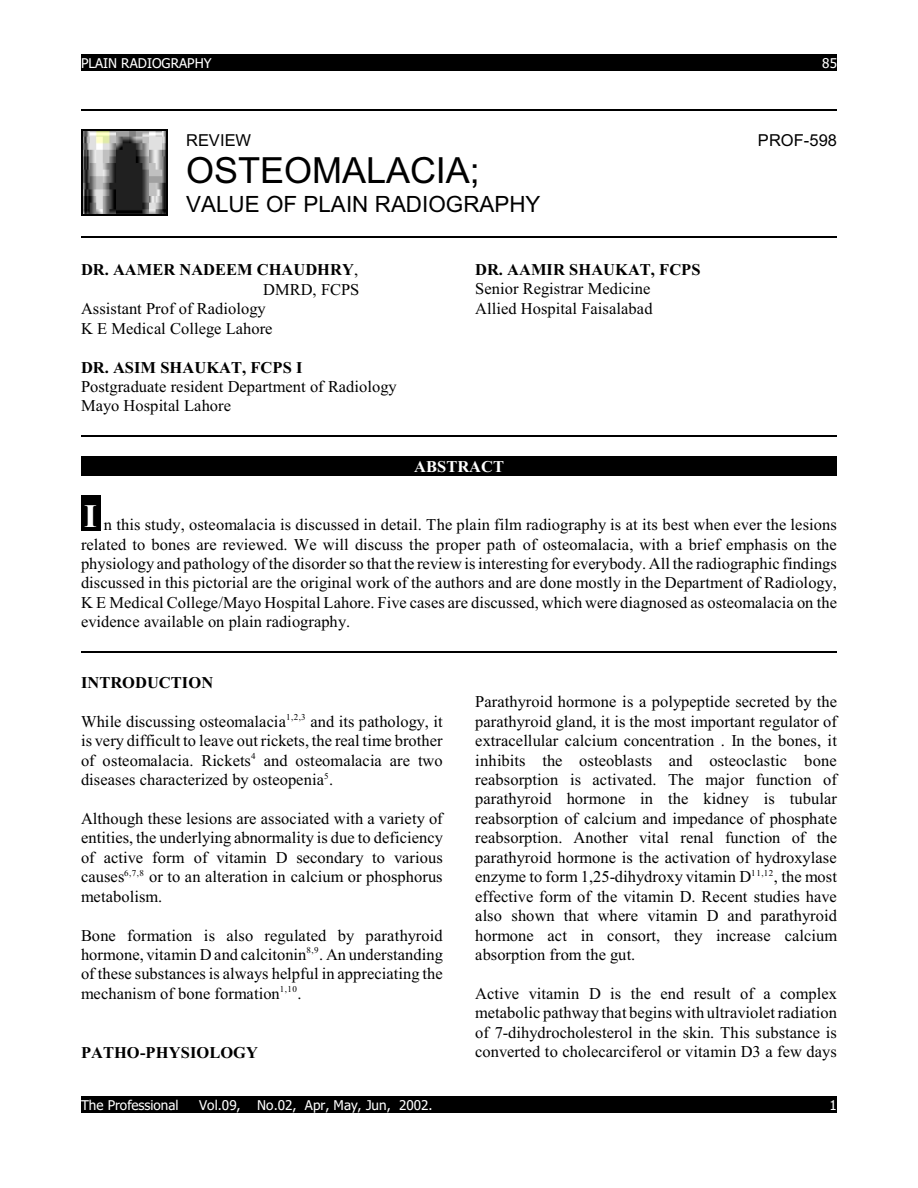
<style>
.page{position:relative;width:918px;height:1188px;background:#fff}
.page>*{position:absolute;margin:0;border:0;box-sizing:border-box;transform-origin:0 0}
.t1{font:36px "Arial";color:#000}
.t2{font:22.35px "Arial";letter-spacing:.005em;color:#000}
.t3{font:16.5px/19.5px "Times New Roman";letter-spacing:.005em;color:#000}
.t4{font:700 16.5px "Times New Roman";color:#000}
.t5{font:16.5px "Arial";letter-spacing:.005em;color:#000}
.t6{font:700 16.5px "Times New Roman";color:#fff}
.t7{font:13.5px "Tahoma";letter-spacing:.005em;color:#fff}
.t8{font:9px "Times New Roman";color:#000}
.s1{font-weight:400}
</style>
<div class="page">
<div style="left:81px;top:54px;width:756px;height:16px;background:#000"></div>
<div style="left:81px;top:1097px;width:756px;height:16px;background:#000"></div>
<div style="left:81px;top:456px;width:756px;height:20px;background:#000"></div>
<img style="left:84px;top:131px;width:83px;height:83px">
<hr style="left:82px;top:130px;width:1px;height:86px;background:#000">
<hr style="left:167px;top:130px;width:1px;height:86px;background:#000">
<hr style="left:82px;top:130px;width:86px;height:1px;background:#000">
<hr style="left:82px;top:215px;width:86px;height:1px;background:#000">
<div style="left:81px;top:495px;width:19px;height:35px;background:#000"></div>
<hr style="left:81px;top:109px;width:756px;height:2px;background:#000">
<hr style="left:81px;top:236px;width:756px;height:2px;background:#000">
<hr style="left:81px;top:435px;width:756px;height:2px;background:#000">
<hr style="left:81px;top:651px;width:756px;height:2px;background:#000">
<p class="t7" style="left:81px;top:57px;width:132px">PLAIN RADIOGRAPHY</p>
<p class="t7" style="left:822px;top:57px;width:16px">85</p>
<p class="t5" style="left:186px;top:134px;width:67px">REVIEW</p>
<p class="t5" style="left:758px;top:134px;width:81px">PROF-598</p>
<h1 class="t1" style="left:186px;top:157px;width:295px">OSTEOMALACIA;</h1>
<h2 class="t2" style="left:186px;top:196px;width:356px">VALUE OF PLAIN RADIOGRAPHY</h2>
<p class="t4" style="left:81px;top:264px;width:279px">DR. AAMER NADEEM CHAUDHRY<span class="s1">,</span></p>
<p class="t3" style="left:263px;top:281px;width:98px">DMRD, FCPS</p>
<p class="t3" style="left:81px;top:301px;width:186px">Assistant Prof of Radiology</p>
<p class="t3" style="left:81px;top:320px;width:193px">K E Medical College Lahore</p>
<p class="t4" style="left:81px;top:362px;width:223px">DR. ASIM SHAUKAT, FCPS I</p>
<p class="t3" style="left:81px;top:378px;width:317px">Postgraduate resident Department of Radiology<br>Mayo Hospital Lahore</p>
<p class="t4" style="left:475px;top:264px;width:227px">DR. AAMIR SHAUKAT, FCPS</p>
<p class="t3" style="left:475px;top:281px;width:179px">Senior Registrar Medicine<br>Allied Hospital Faisalabad</p>
<p class="t6" style="left:414px;top:461px;width:91px">ABSTRACT</p>
<p class="t3" style="left:81px;top:516px;width:758px;text-align:justify"><sup>I</sup> n this study, osteomalacia is discussed in detail. The plain film radiography is at its best when ever the lesions related to bones are reviewed. We will discuss the proper path of osteomalacia, with a brief emphasis on the physiology and pathology of the disorder so that the review isinteresting for everybody. All the radiographic findings discussed in this pictorial are the original work of the authors and are done mostly in the Department of Radiology, K E Medical College/Mayo Hospital Lahore. Five cases are discussed, which were diagnosed as osteomalacia on the evidence available on plain radiography.</p>
<p class="t4" style="left:81px;top:677px;width:134px">INTRODUCTION</p>
<p class="t3" style="left:81px;top:713px;width:207px">While discussing osteomalacia</p>
<p class="t3" style="left:311px;top:713px;width:134px">and its pathology, it</p>
<p class="t8" style="left:286px;top:714px;width:21px">1,2,3</p>
<p class="t3" style="left:81px;top:732px;width:363px">is very difficult to leave out rickets, the real time brother of osteomalacia. Rickets and osteomalacia are two</p>
<p class="t8" style="left:251px;top:753px;width:6px">4</p>
<p class="t3" style="left:81px;top:771px;width:254px">diseases characterized by osteopenia . <sup>5</sup></p>
<p class="t3" style="left:81px;top:810px;width:364px;text-align:justify">Although these lesions are associated with a variety of entities, the underlying abnormality is due to deficiency of active form of vitamin D secondary to various causes</p>
<p class="t8" style="left:124px;top:869px;width:21px">6,7,8</p>
<p class="t3" style="left:81px;top:888px;width:83px">metabolism.</p>
<p class="t3" style="left:81px;top:927px;width:364px">Bone formation is also regulated by parathyroid hormone, vitamin D and calcitonin . An understanding</p>
<p class="t3" style="left:149px;top:868px;width:295px">or to an alteration in calcium or phosphorus</p>
<p class="t8" style="left:307px;top:947px;width:14px">8,9</p>
<p class="t3" style="left:81px;top:966px;width:363px">of these substances is always helpful in appreciating the mechanism of bone formation .</p>
<p class="t8" style="left:280px;top:986px;width:19px">1,10</p>
<p class="t4" style="left:81px;top:1046px;width:179px">PATHO-PHYSIOLOGY</p>
<p class="t3" style="left:475px;top:694px;width:363px;text-align:justify">Parathyroid hormone is a polypeptide secreted by the parathyroid gland, it is the most important regulator of extracellular calcium concentration . In the bones, it inhibits the osteoblasts and osteoclastic bone reabsorption is activated. The major function of parathyroid hormone in the kidney is tubular reabsorption of calcium and impedance of phosphate reabsorption. Another vital renal function of the parathyroid hormone is the activation of hydroxylase enzyme to form 1,25-dihydroxy vitamin D</p>
<p class="t8" style="left:751px;top:869px;width:24px">11,12</p>
<p class="t3" style="left:475px;top:888px;width:364px;text-align:justify">effective form of the vitamin D. Recent studies have also shown that where vitamin D and parathyroid hormone act in consort, they increase calcium absorption from the gut.</p>
<p class="t3" style="left:475px;top:985px;width:363px;text-align:justify">Active vitamin D is the end result of a complex metabolic pathway that begins with ultraviolet radiation of 7-dihydrocholesterol in the skin. This substance is converted to cholecarciferol or vitamin D3 a few days</p>
<p class="t3" style="left:774px;top:868px;width:64px">, the most</p>
<p class="t7" style="left:81px;top:1100px;width:99px">The Professional</p>
<p class="t7" style="left:199px;top:1100px;width:235px">Vol.09, No.02, Apr, May, Jun, 2002.</p>
<p class="t7" style="left:829px;top:1100px;width:9px">1</p>
</div>
